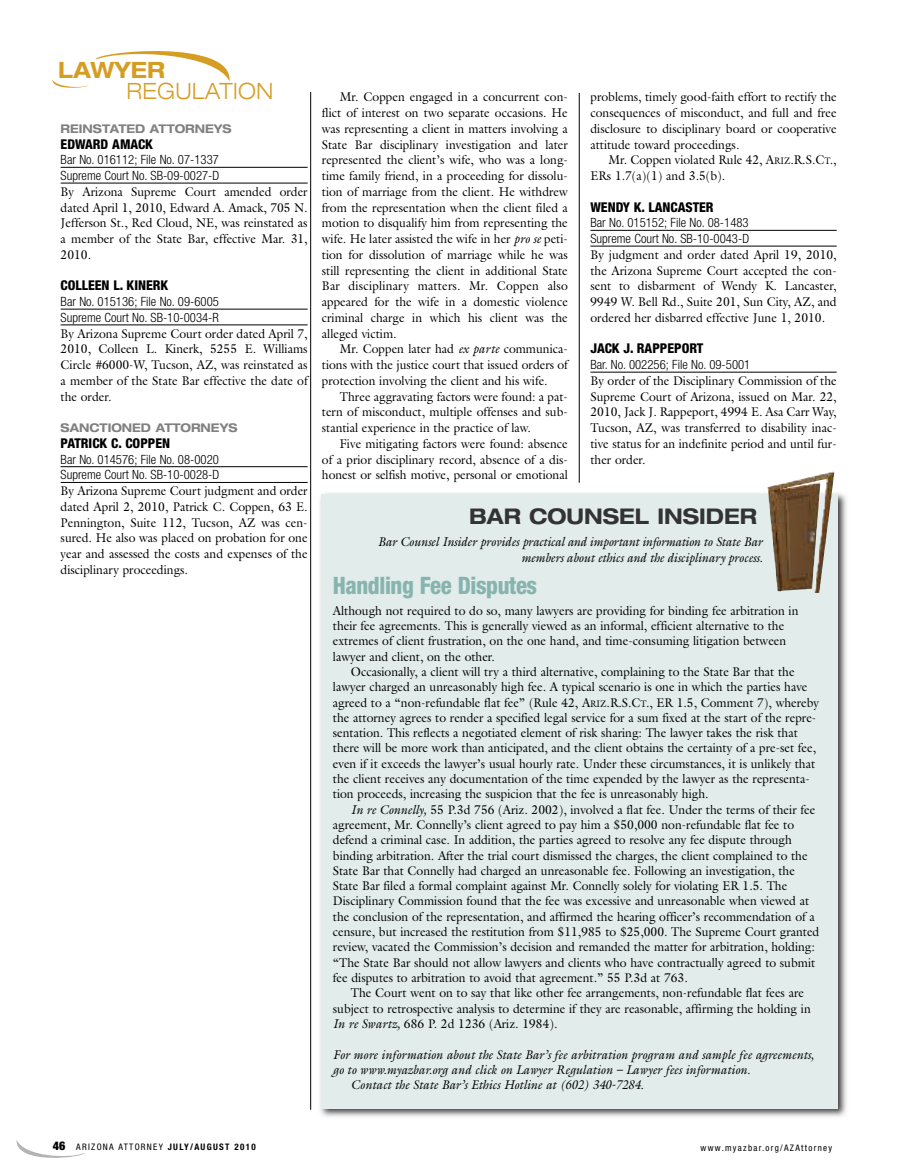
<style>
.page{position:relative;width:905px;height:1175px;background:#fff}
.page>*{position:absolute;margin:0;border:0;box-sizing:border-box;transform-origin:0 0}
.t1{font:800 condensed 24px "Helvetica Neue";letter-spacing:-.015em;color:#88b4ae;scale:.95 1}
.t2{font:300 expanded 22.5px "Helvetica Neue";letter-spacing:.02em;color:#d69d23;scale:.93 1}
.t3{font:700 expanded 22.5px "Helvetica Neue";color:#d69d23;scale:.93 1}
.t4{font:700 expanded 21.6px "Helvetica Neue";color:#333;scale:.93 1}
.t5{font:800 condensed 13.5px "Helvetica Neue";color:#000}
.t6{font:12.75px/15.8px "Galliard";color:#000;text-align:justify;scale:.95 1}
.t7{font:italic 12.75px/15.8px "Galliard";color:#000;text-align:right;scale:.95 1}
.t8{font:300 condensed 12.75px/15.8px "Helvetica Neue";color:#000}
.t9{font:700 expanded 12px "Helvetica Neue";color:#808080;scale:.93 1}
.t10{font:condensed 9px "Helvetica Neue";letter-spacing:.145em;color:#000}
.s1{font-style:italic}
.s2{font-size:9.6px}
.s3{font-weight:900;font-size:12px}
.s4{font-weight:700}
</style>
<div class="page">
<svg style="left:16px;top:1140px;width:69px;height:18px"></svg>
<hr style="left:310px;top:92px;width:1px;height:1017px;background:#000">
<hr style="left:579px;top:93px;width:1px;height:390px;background:#000">
<hr style="left:590px;top:230px;width:246px;height:1px;background:#000">
<hr style="left:590px;top:246px;width:246px;height:1px;background:#000">
<hr style="left:590px;top:372px;width:246px;height:1px;background:#000">
<img style="left:320px;top:493px;width:527px;height:624px">
<div style="left:321px;top:494px;width:516px;height:614px;background:#e1eceb"></div>
<img style="left:767px;top:471px;width:67px;height:122px">
<hr style="left:61px;top:167px;width:246px;height:1px;background:#000">
<hr style="left:61px;top:183px;width:246px;height:1px;background:#000">
<hr style="left:61px;top:309px;width:246px;height:1px;background:#000">
<hr style="left:61px;top:324px;width:246px;height:1px;background:#000">
<hr style="left:61px;top:466px;width:246px;height:1px;background:#000">
<hr style="left:61px;top:482px;width:246px;height:1px;background:#000">
<svg style="left:95px;top:51px;width:135px;height:30px"></svg>
<svg style="left:52px;top:80px;width:36px;height:8px"></svg>
<h2 class="t3" style="left:58px;top:62px;width:116px">LAWYER</h2>
<h2 class="t2" style="left:126px;top:83px;width:159px">REGULATION</h2>
<p class="t9" style="left:61px;top:124px;width:185px">REINSTATED ATTORNEYS</p>
<p class="t5" style="left:61px;top:139px;width:94px">EDWARD AMACK</p>
<p class="t8" style="left:61px;top:153px;width:160px">Bar No. 016112; File No. 07-1337<br>Supreme Court No. SB-09-0027-D</p>
<p class="t6" style="left:61px;top:183px;width:261px">By Arizona Supreme Court amended order dated April 1, 2010, Edward A. Amack, 705 N.<br>Jefferson St., Red Cloud, NE, was reinstated as a member of the State Bar, effective Mar. 31, 2010.</p>
<p class="t5" style="left:61px;top:281px;width:109px">COLLEEN L. KINERK</p>
<p class="t8" style="left:61px;top:295px;width:160px">Bar No. 015136; File No. 09-6005<br>Supreme Court No. SB-10-0034-R</p>
<p class="t6" style="left:61px;top:325px;width:261px">By Arizona Supreme Court order dated April 7, 2010, Colleen L. Kinerk, 5255 E. Williams Circle #6000-W, Tucson, AZ, was reinstated as a member of the State Bar effective the date of the order.</p>
<p class="t9" style="left:61px;top:423px;width:192px">SANCTIONED ATTORNEYS</p>
<p class="t5" style="left:61px;top:438px;width:111px">PATRICK C. COPPEN</p>
<p class="t8" style="left:61px;top:452px;width:160px">Bar No. 014576; File No. 08-0020<br>Supreme Court No. SB-10-0028-D</p>
<p class="t6" style="left:61px;top:483px;width:261px">By Arizona Supreme Court judgment and order dated April 2, 2010, Patrick C. Coppen, 63 E.<br>Pennington, Suite 112, Tucson, AZ was cen&shy;sured. He also was placed on probation for one year and assessed the costs and expenses of the disciplinary proceedings.</p>
<p class="t6" style="left:322px;top:89px;width:260px;text-indent:18px">Mr. Coppen engaged in a concurrent con&shy;flict of interest on two separate occasions. He was representing a client in matters involving a State Bar disciplinary investigation and later represented the client’s wife, who was a long&shy;time family friend, in a proceeding for dissolu&shy;tion of marriage from the client. He withdrew from the representation when the client filed a motion to disqualify him from representing the wife. He later assisted the wife in her <span class="s1">pro se</span> peti&shy;tion for dissolution of marriage while he was still representing the client in additional State Bar disciplinary matters. Mr. Coppen also appeared for the wife in a domestic violence criminal charge in which his client was the alleged victim.</p>
<p class="t6" style="left:322px;top:341px;width:260px;text-indent:18px">Mr. Coppen later had <span class="s1">ex parte</span> communica&shy;tions with the justice court that issued orders of protection involving the client and his wife.</p>
<p class="t6" style="left:322px;top:388px;width:260px;text-indent:18px">Three aggravating factors were found: a pat&shy;tern of misconduct, multiple offenses and sub&shy;stantial experience in the practice of law.</p>
<p class="t6" style="left:322px;top:435px;width:260px;text-indent:18px">Five mitigating factors were found: absence of a prior disciplinary record, absence of a dis&shy;honest or selfish motive, personal or emotional</p>
<p class="t6" style="left:590px;top:89px;width:261px">problems, timely good-faith effort to rectify the consequences of misconduct, and full and free disclosure to disciplinary board or cooperative attitude toward proceedings.</p>
<p class="t6" style="left:590px;top:152px;width:261px;text-indent:18px">Mr. Coppen violated Rule 42, A<span class="s2">RIZ</span>.R.S.C<span class="s2">T</span>.,<br>ERs 1.7(a)(1) and 3.5(b).</p>
<p class="t5" style="left:590px;top:202px;width:125px">WENDY K. LANCASTER</p>
<p class="t8" style="left:590px;top:216px;width:160px">Bar No. 015152; File No. 08-1483<br>Supreme Court No. SB-10-0043-D</p>
<p class="t6" style="left:590px;top:246px;width:261px">By judgment and order dated April 19, 2010, the Arizona Supreme Court accepted the con&shy;sent to disbarment of Wendy K. Lancaster, 9949 W. Bell Rd., Suite 201, Sun City, AZ, and ordered her disbarred effective June 1, 2010.</p>
<p class="t5" style="left:590px;top:344px;width:114px">JACK J. RAPPEPORT</p>
<p class="t8" style="left:590px;top:358px;width:161px">Bar. No. 002256; File No. 09-5001</p>
<p class="t6" style="left:590px;top:372px;width:261px">By order of the Disciplinary Commission of the Supreme Court of Arizona, issued on Mar. 22, 2010, Jack J. Rappeport, 4994 E. Asa Carr Way, Tucson, AZ, was transferred to disability inac&shy;tive status for an indefinite period and until fur&shy;ther order.</p>
<h3 class="t4" style="left:469px;top:509px;width:311px">BAR COUNSEL INSIDER</h3>
<p class="t7" style="left:378px;top:534px;width:406px">Bar Counsel Insider provides practical and important information to State Bar members about ethics and the disciplinary process.</p>
<h1 class="t1" style="left:333px;top:577px;width:217px">Handling Fee Disputes</h1>
<p class="t6" style="left:333px;top:602px;width:491px;line-height:15.3px;text-align:left">Although not required to do so, many lawyers are providing for binding fee arbitration in their fee agreements. This is generally viewed as an informal, efficient alternative to the extremes of client frustration, on the one hand, and time-consuming litigation between lawyer and client, on the other.</p>
<p class="t6" style="left:333px;top:664px;width:513px;line-height:15.3px;text-align:left;text-indent:18px">Occasionally, a client will try a third alternative, complaining to the State Bar that the lawyer charged an unreasonably high fee. A typical scenario is one in which the parties have agreed to a “non-refundable flat fee” (Rule 42, A<span class="s2">RIZ</span>.R.S.C<span class="s2">T</span>., ER 1.5, Comment 7), whereby the attorney agrees to render a specified legal service for a sum fixed at the start of the repre&shy;sentation. This reflects a negotiated element of risk sharing: The lawyer takes the risk that there will be more work than anticipated, and the client obtains the certainty of a pre-set fee, even if it exceeds the lawyer’s usual hourly rate. Under these circumstances, it is unlikely that the client receives any documentation of the time expended by the lawyer as the representa&shy;tion proceeds, increasing the suspicion that the fee is unreasonably high.</p>
<p class="t6" style="left:333px;top:801px;width:513px;line-height:15.3px;text-align:left;text-indent:18px"><span class="s1">In re Connelly,</span> 55 P.3d 756 (Ariz. 2002), involved a flat fee. Under the terms of their fee agreement, Mr. Connelly’s client agreed to pay him a $50,000 non-refundable flat fee to defend a criminal case. In addition, the parties agreed to resolve any fee dispute through binding arbitration. After the trial court dismissed the charges, the client complained to the State Bar that Connelly had charged an unreasonable fee. Following an investigation, the State Bar filed a formal complaint against Mr. Connelly solely for violating ER 1.5. The Disciplinary Commission found that the fee was excessive and unreasonable when viewed at the conclusion of the representation, and affirmed the hearing officer’s recommendation of a censure, but increased the restitution from $11,985 to $25,000. The Supreme Court granted review, vacated the Commission’s decision and remanded the matter for arbitration, holding: “The State Bar should not allow lawyers and clients who have contractually agreed to submit fee disputes to arbitration to avoid that agreement.” 55 P.3d at 763.</p>
<p class="t6" style="left:333px;top:985px;width:504px;line-height:15.3px;text-align:left;text-indent:18px">The Court went on to say that like other fee arrangements, non-refundable flat fees are subject to retrospective analysis to determine if they are reasonable, affirming the holding in<br><span class="s1">In re Swartz,</span> 686 P. 2d 1236 (Ariz. 1984).</p>
<p class="t7" style="left:333px;top:1046px;width:508px">For more information about the State Bar’s fee arbitration program and sample fee agreements,</p>
<p class="t7" style="left:333px;top:1061px;width:441px">go to www.myazbar.org and click on Lawyer Regulation – Lawyer fees information.</p>
<p class="t7" style="left:351px;top:1076px;width:310px">Contact the State Bar’s Ethics Hotline at (602) 340-7284.</p>
<p class="t10" style="left:53px;top:1143px;width:204px"><span class="s3">46</span> ARIZONA ATTORNEY <span class="s4">JULY/AUGUST 2010</span></p>
<p class="t10" style="left:700px;top:1144px;width:133px">www.myazbar.org/AZAttorney</p>
</div>
